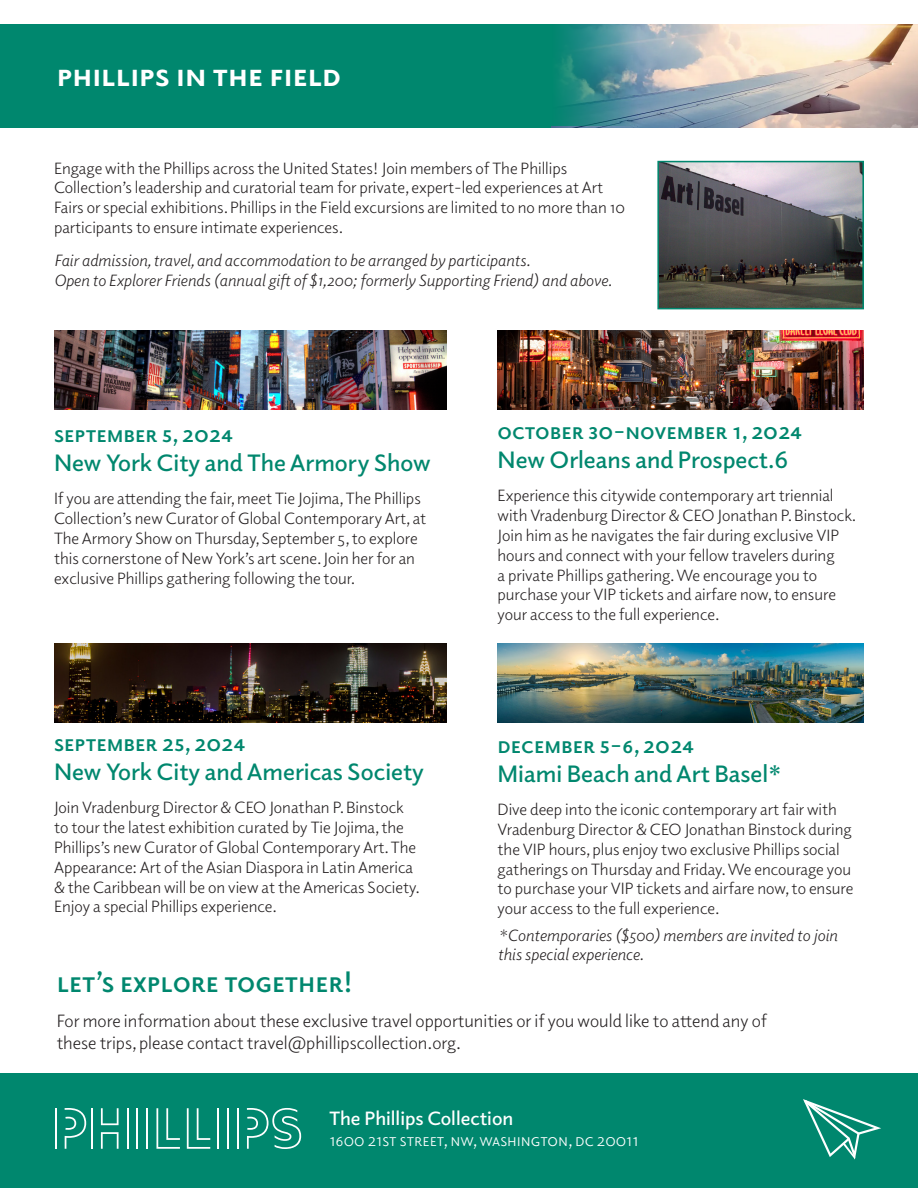
<style>
.page{position:relative;width:918px;height:1188px;background:#fff}
.page>*{position:absolute;margin:0;border:0;box-sizing:border-box;transform-origin:0 0}
.t1{font:700 33.15px "Elido";color:#fff}
.t2{font:600 30px "Elido";color:#00876e}
.t3{font:600 24px/28.8px "Elido";color:#00876e}
.t4{font:600 19.5px "Elido";color:#fff}
.t5{font:18px/21.6px "Elido";color:#231f20}
.t6{font:18px "Elido";color:#fff}
.t7{font:16.5px/19.8px "Elido";color:#231f20}
.t8{font:italic 16.5px/19.8px "Elido";color:#231f20}
</style>
<div class="page">
<div style="left:0;top:1074px;width:918px;height:114px;background:#00876e"></div>
<hr style="left:127px;top:1108px;width:1px;height:41px;background:#fff">
<svg style="left:101px;top:1132px;width:18px;height:17px"></svg>
<hr style="left:91px;top:1108px;width:2px;height:41px;background:#fff">
<svg style="left:101px;top:1108px;width:18px;height:17px"></svg>
<hr style="left:147px;top:1108px;width:1px;height:41px;background:#fff">
<hr style="left:137px;top:1108px;width:1px;height:41px;background:#fff">
<svg style="left:156px;top:1108px;width:24px;height:41px"></svg>
<svg style="left:187px;top:1108px;width:23px;height:41px"></svg>
<hr style="left:227px;top:1108px;width:2px;height:41px;background:#fff">
<hr style="left:217px;top:1108px;width:2px;height:41px;background:#fff">
<hr style="left:237px;top:1108px;width:2px;height:41px;background:#fff">
<hr style="left:55px;top:1108px;width:2px;height:41px;background:#fff">
<svg style="left:65px;top:1108px;width:21px;height:41px"></svg>
<svg style="left:247px;top:1108px;width:54px;height:41px"></svg>
<svg style="left:803px;top:1099px;width:78px;height:61px"></svg>
<div style="left:0;top:24px;width:918px;height:103px;background:#00876e"></div>
<img style="left:552px;top:24px;width:366px;height:103px">
<svg style="left:552px;top:24px;width:85px;height:101px"></svg>
<img style="left:55px;top:643px;width:391px;height:79px">
<img style="left:498px;top:643px;width:366px;height:79px">
<img style="left:55px;top:330px;width:391px;height:79px">
<img style="left:498px;top:330px;width:366px;height:79px">
<img style="left:660px;top:164px;width:201px;height:142px">
<div style="left:657px;top:161px;width:207px;height:148px;border:2px solid #00876e"></div>
<p class="t1" style="left:57px;top:53px;width:286px">phillips in the field</p>
<p class="t7" style="left:54px;top:158px;width:572px">Engage with the Phillips across the United States! Join members of The Phillips Collection’s leadership and curatorial team for private, expert-led experiences at Art Fairs or special exhibitions. Phillips in the Field excursions are limited to no more than 10 participants to ensure intimate experiences.</p>
<p class="t8" style="left:54px;top:250px;width:560px">Fair admission, travel, and accommodation to be arranged by participants.<br>Open to Explorer Friends (annual gift of $1,200; formerly Supporting Friend) and above.</p>
<p class="t3" style="left:54px;top:419px;width:378px">September 5, 2024<br>New York City and The Armory Show</p>
<p class="t7" style="left:54px;top:488px;width:374px">If you are attending the fair, meet Tie Jojima, The Phillips Collection’s new Curator of Global Contemporary Art, at The Armory Show on Thursday, September 5, to explore this cornerstone of New York’s art scene. Join her for an exclusive Phillips gathering following the tour.</p>
<p class="t3" style="left:54px;top:728px;width:372px">September 25, 2024<br>New York City and Americas Society</p>
<p class="t7" style="left:54px;top:797px;width:367px">Join Vradenburg Director &amp; CEO Jonathan P. Binstock to tour the latest exhibition curated by Tie Jojima, the Phillips’s new Curator of Global Contemporary Art. The Appearance: Art of the Asian Diaspora in Latin America &amp; the Caribbean will be on view at the Americas Society.<br>Enjoy a special Phillips experience.</p>
<p class="t3" style="left:498px;top:416px;width:306px">October 30–November 1, 2024<br>New Orleans and Prospect.6</p>
<p class="t7" style="left:498px;top:485px;width:360px">Experience this citywide contemporary art triennial with Vradenburg Director &amp; CEO Jonathan P. Binstock.<br>Join him as he navigates the fair during exclusive VIP hours and connect with your fellow travelers during<br>a private Phillips gathering. We encourage you to purchase your VIP tickets and airfare now, to ensure your access to the full experience.</p>
<p class="t3" style="left:498px;top:729px;width:286px">December 5–6, 2024<br>Miami Beach and Art Basel*</p>
<p class="t7" style="left:498px;top:799px;width:357px">Dive deep into the iconic contemporary art fair with Vradenburg Director &amp; CEO Jonathan Binstock during the VIP hours, plus enjoy two exclusive Phillips social gatherings on Thursday and Friday. We encourage you to purchase your VIP tickets and airfare now, to ensure your access to the full experience.</p>
<p class="t8" style="left:498px;top:925px;width:341px">*Contemporaries ($500) members are invited to join this special experience.</p>
<p class="t2" style="left:57px;top:962px;width:298px">Let’s explore together!</p>
<p class="t5" style="left:57px;top:1010px;width:712px">For more information about these exclusive travel opportunities or if you would like to attend any of these trips, please contact travel@phillipscollection.org.</p>
<p class="t4" style="left:329px;top:1105px;width:185px">The Phillips Collection</p>
<p class="t6" style="left:329px;top:1128px;width:311px">1600 21st Street, NW, Washin gton , DC 20011</p>
</div>
